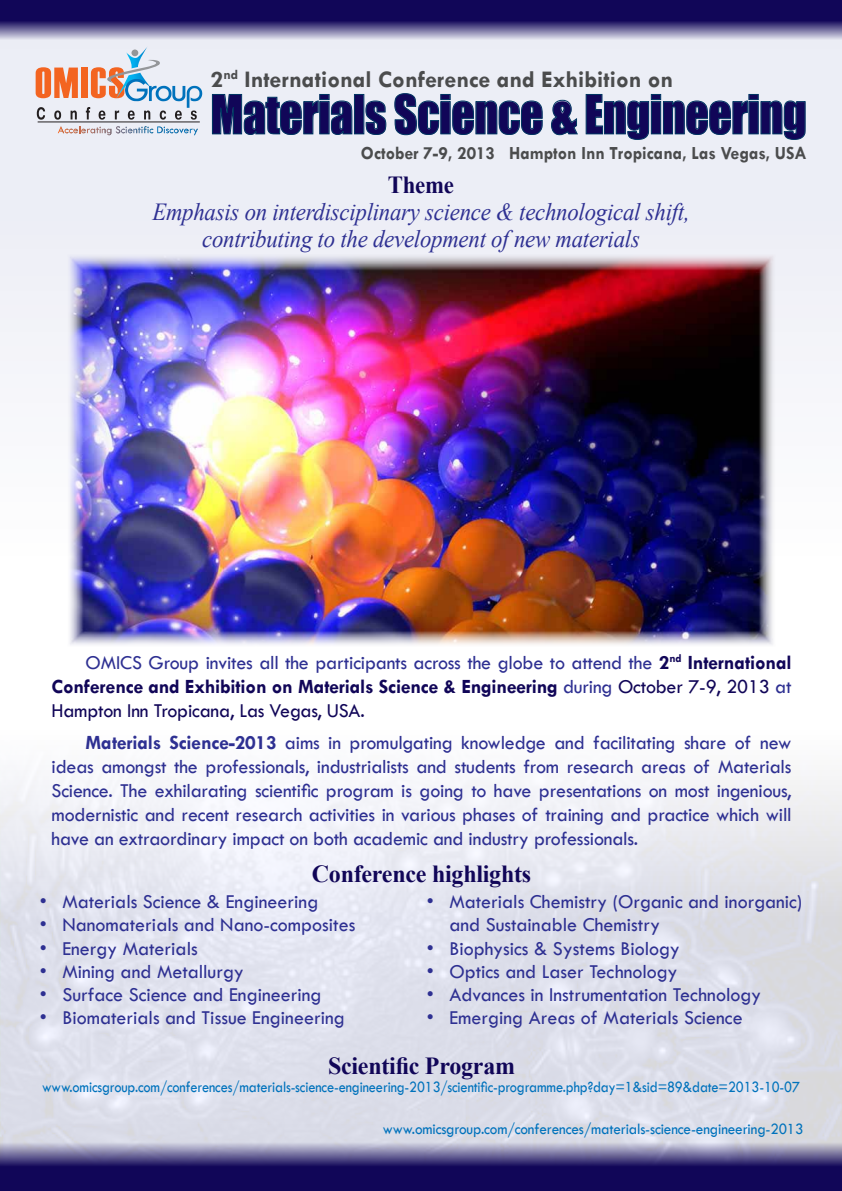
<style>
.page{position:relative;width:842px;height:1191px;background:#fff}
.page>*{position:absolute;margin:0;border:0;box-sizing:border-box;transform-origin:0 0}
.t1{font:49.8px "Impact";letter-spacing:-.01em;color:#110658;scale:.92 1}
.t2{font:italic 24.4px "Times New Roman";letter-spacing:-.01em;color:#2e3092;scale:.93 1}
.t3{font:700 24.4px "Times New Roman";letter-spacing:-.01em;color:#110658}
.t4{font:700 24.4px "Times New Roman";letter-spacing:-.01em;color:#110658;scale:.93 1}
.t5{font:700 24px "Tw Cen";color:#4b4c4d}
.t6{font:20.4px/24px "Tw Cen";color:#2e3092;text-align:justify}
.t7{font:700 18.6px "Tw Cen";color:#4b4c4d;scale:.95 1}
.t8{font:16.2px "Tw Cen";letter-spacing:-.01em;color:#0072bc;scale:.89 1}
.t9{font:16.2px "Tw Cen";letter-spacing:-.01em;color:#0072bc;scale:.94 1}
.s1{font-weight:700;color:#110658}
.s2{color:#110658}
.s3{font-weight:700}
</style>
<div class="page">
<div style="left:0;top:49px;width:842px;height:325px;background:#eceef6"></div>
<svg style="left:0;top:0;width:842px;height:49px"></svg>
<svg style="left:212px;top:93px;width:141px;height:42px"></svg>
<svg style="left:365px;top:100px;width:22px;height:35px"></svg>
<svg style="left:394px;top:93px;width:149px;height:43px"></svg>
<svg style="left:550px;top:99px;width:28px;height:37px"></svg>
<svg style="left:585px;top:93px;width:221px;height:47px"></svg>
<svg style="left:36px;top:67px;width:42px;height:31px"></svg>
<div style="left:81px;top:68px;width:7px;height:30px;background:#f36421"></div>
<hr style="left:38px;top:122px;width:162px;height:1px;background:#231f20">
<svg style="left:37px;top:107px;width:8px;height:13px"></svg>
<svg style="left:54px;top:110px;width:7px;height:10px"></svg>
<svg style="left:71px;top:110px;width:6px;height:9px"></svg>
<svg style="left:86px;top:46px;width:116px;height:74px"></svg>
<svg style="left:58px;top:126px;width:140px;height:9px"></svg>
<img style="left:66px;top:254px;width:710px;height:391px">
<svg style="left:0;top:1124px;width:842px;height:67px"></svg>
<p class="t5" style="left:211px;top:65px;width:464px">2<sup>nd</sup> International Conference and Exhibition on</p>
<p class="t1" style="left:211px;top:76px;width:649px">Materials Science &amp; Engineering</p>
<p class="t7" style="left:361px;top:142px;width:471px">October 7-9, 2013 Hampton Inn Tropicana, Las Vegas, USA</p>
<p class="t4" style="left:388px;top:168px;width:73px">Theme</p>
<p class="t2" style="left:152px;top:195px;width:579px">Emphasis on interdisciplinary science &amp; technological shift,</p>
<p class="t2" style="left:202px;top:222px;width:472px">contributing to the development of new materials</p>
<p class="t6" style="left:52px;top:650px;width:741px;text-indent:34px">OMICS Group invites all the participants across the globe to attend the <span class="s1">2</span><sup>nd</sup> <span class="s1">International Conference and Exhibition on Materials Science &amp; Engineering</span> during <span class="s2">October 7-9, 2013</span> at <span class="s2">Hampton Inn Tropicana, Las Vegas, USA.</span></p>
<p class="t6" style="left:52px;top:731px;width:741px;text-indent:34px"><span class="s3">Materials Science-2013</span> aims in promulgating knowledge and facilitating share of new ideas amongst the professionals, industrialists and students from research areas of Materials Science. The exhilarating scientific program is going to have presentations on most ingenious, modernistic and recent research activities in various phases of training and practice which will have an extraordinary impact on both academic and industry professionals.</p>
<p class="t3" style="left:312px;top:857px;width:221px">Conference highlights</p>
<p class="t6" style="left:40px;top:889px;width:280px">• Materials Science &amp; Engineering</p>
<p class="t6" style="left:40px;top:912px;width:317px">• Nanomaterials and Nano-composites</p>
<p class="t6" style="left:40px;top:936px;width:160px">• Energy Materials</p>
<p class="t6" style="left:40px;top:959px;width:205px">• Mining and Metallurgy</p>
<p class="t6" style="left:40px;top:982px;width:283px">• Surface Science and Engineering</p>
<p class="t6" style="left:40px;top:1005px;width:307px">• Biomaterials and Tissue Engineering</p>
<p class="t6" style="left:449px;top:890px;width:354px;line-height:23.2px;text-indent:-23px">• Materials Chemistry (Organic and inorganic) and Sustainable Chemistry</p>
<p class="t6" style="left:427px;top:936px;width:255px">• Biophysics &amp; Systems Biology</p>
<p class="t6" style="left:427px;top:959px;width:252px">• Optics and Laser Technology</p>
<p class="t6" style="left:427px;top:982px;width:336px">• Advances in Instrumentation Technology</p>
<p class="t6" style="left:427px;top:1005px;width:317px">• Emerging Areas of Materials Science</p>
<p class="t3" style="left:328px;top:1048px;width:189px">Scientific Program</p>
<p class="t8" style="left:42px;top:1076px;width:853px">www.omicsgroup.com/conferences/materials-science-engineering-2013/scientific-programme.php?day=1&amp;sid=89&amp;date=2013-10-07</p>
<p class="t9" style="left:383px;top:1119px;width:449px">www.omicsgroup.com/conferences/materials-science-engineering-2013</p>
</div>
